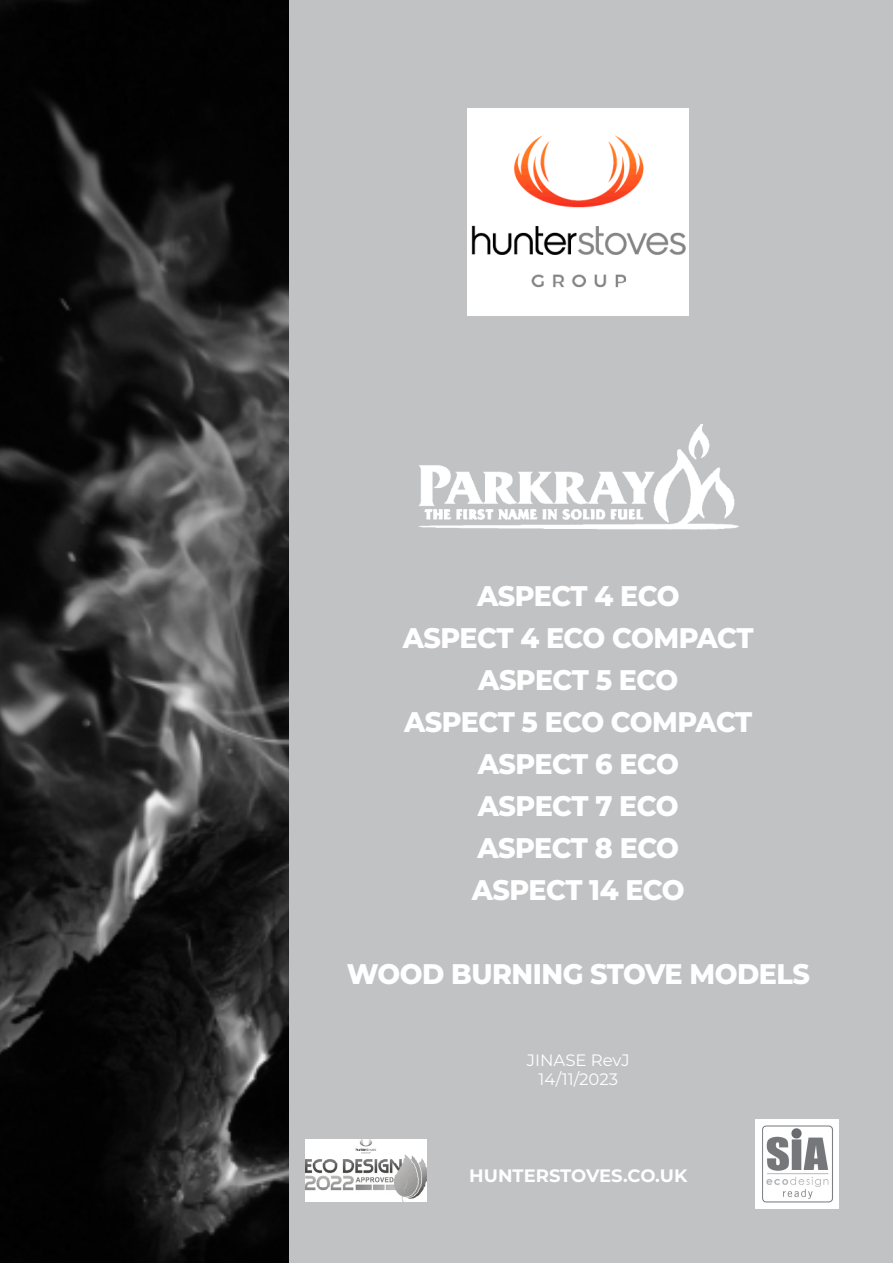
<style>
.page{position:relative;width:893px;height:1263px;background:#fff}
.page>*{position:absolute;margin:0;border:0;box-sizing:border-box;transform-origin:0 0}
.t1{font:800 28.35px "Montserrat";letter-spacing:-.02em;color:#fff;scale:.95 1}
.t2{font:700 18px "Montserrat";color:#fff}
.t3{font:16.5px/19px "Montserrat";color:#fff;text-align:center}
</style>
<div class="page">
<img style="left:0;top:0;width:289px;height:1263px">
<div style="left:289px;top:0;width:604px;height:1263px;background:#c1c2c4"></div>
<img style="left:418px;top:425px;width:320px;height:104px">
<img style="left:468px;top:108px;width:221px;height:207px">
<img style="left:756px;top:1120px;width:83px;height:89px">
<img style="left:306px;top:1139px;width:120px;height:63px">
<p class="t1" style="left:477px;top:575px;width:215px">ASPECT 4 ECO</p>
<p class="t1" style="left:403px;top:617px;width:371px">ASPECT 4 ECO COMPACT</p>
<p class="t1" style="left:478px;top:659px;width:212px">ASPECT 5 ECO</p>
<p class="t1" style="left:404px;top:701px;width:368px">ASPECT 5 ECO COMPACT</p>
<p class="t1" style="left:478px;top:743px;width:213px">ASPECT 6 ECO</p>
<p class="t1" style="left:478px;top:785px;width:213px">ASPECT 7 ECO</p>
<p class="t1" style="left:477px;top:827px;width:214px">ASPECT 8 ECO</p>
<p class="t1" style="left:472px;top:869px;width:226px">ASPECT 14 ECO</p>
<p class="t1" style="left:347px;top:953px;width:489px">WOOD BURNING STOVE MODELS</p>
<p class="t3" style="left:527px;top:1050px;width:104px">JINASE RevJ<br>14/11/2023</p>
<p class="t2" style="left:469px;top:1162px;width:220px">HUNTERSTOVES.CO.UK</p>
</div>
